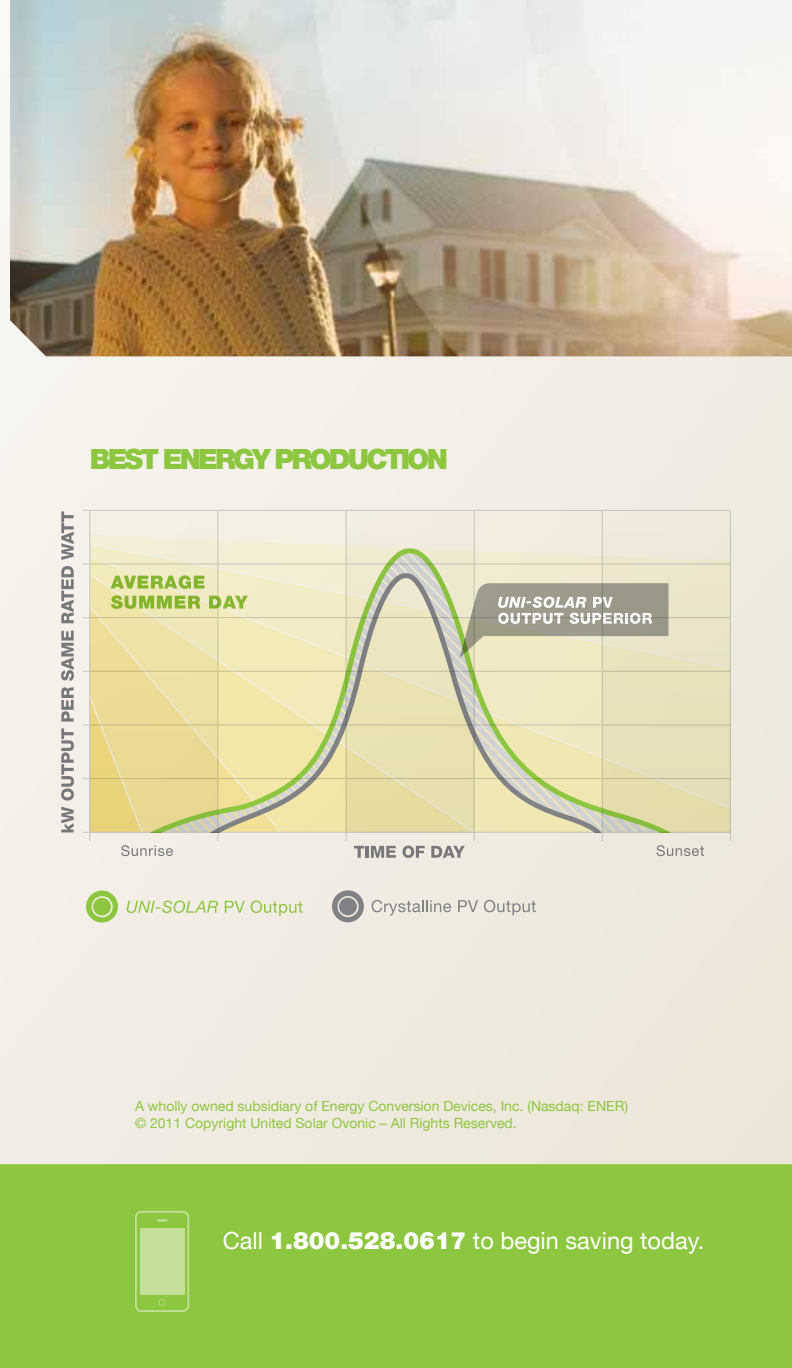
<style>
.page{position:relative;width:792px;height:1368px;background:#f1ece3}
.page>*{position:absolute;margin:0;border:0;box-sizing:border-box;transform-origin:0 0}
.t1{font:900 28px "Helvetica Neue";letter-spacing:-.1em;color:#8dc63f}
.t2{font:23.6px "Helvetica Neue LT";color:#fff}
.t3{font:14px/16.8px "Helvetica Neue LT";color:#8dc63f}
.s1{font-weight:900}
</style>
<div class="page">
<div style="left:0;top:1164px;width:792px;height:204px;background:#8dc63f"></div>
<img style="left:10px;top:0;width:782px;height:356px">
<svg style="left:218px;top:511px;width:384px;height:38px"></svg>
<svg style="left:121px;top:845px;width:52px;height:11px"></svg>
<svg style="left:657px;top:845px;width:47px;height:11px"></svg>
<svg style="left:354px;top:846px;width:42px;height:12px"></svg>
<svg style="left:402px;top:846px;width:23px;height:12px"></svg>
<svg style="left:431px;top:846px;width:34px;height:12px"></svg>
<svg style="left:61px;top:807px;width:13px;height:25px"></svg>
<svg style="left:61px;top:728px;width:13px;height:73px"></svg>
<svg style="left:61px;top:687px;width:13px;height:35px"></svg>
<svg style="left:61px;top:631px;width:13px;height:50px"></svg>
<svg style="left:61px;top:566px;width:13px;height:57px"></svg>
<svg style="left:61px;top:511px;width:13px;height:49px"></svg>
<svg style="left:127px;top:901px;width:91px;height:12px"></svg>
<svg style="left:225px;top:901px;width:20px;height:12px"></svg>
<svg style="left:251px;top:901px;width:52px;height:15px"></svg>
<svg style="left:372px;top:900px;width:79px;height:16px"></svg>
<svg style="left:458px;top:900px;width:20px;height:12px"></svg>
<svg style="left:484px;top:900px;width:52px;height:15px"></svg>
<svg style="left:86px;top:891px;width:32px;height:32px"></svg>
<div style="left:93px;top:898px;width:18px;height:18px;background:#8dc63f;border-radius:50%"></div>
<svg style="left:332px;top:890px;width:32px;height:32px"></svg>
<div style="left:339px;top:898px;width:18px;height:17px;background:#808285;border-radius:50%"></div>
<svg style="left:218px;top:549px;width:384px;height:283px;background:#e9e3b6"></svg>
<svg style="left:475px;top:583px;width:127px;height:75px;background:#c1bda9"></svg>
<svg style="left:90px;top:511px;width:127px;height:321px"></svg>
<svg style="left:347px;top:511px;width:127px;height:321px;background:#e0dcb5"></svg>
<svg style="left:603px;top:511px;width:127px;height:321px"></svg>
<hr style="left:83px;top:510px;width:647px;height:1px;background:#8b9299">
<hr style="left:83px;top:563px;width:647px;height:1px;background:#8b9299">
<hr style="left:83px;top:617px;width:647px;height:1px;background:#8b9299">
<hr style="left:83px;top:671px;width:647px;height:1px;background:#8b9299">
<hr style="left:83px;top:724px;width:647px;height:1px;background:#8b9299">
<hr style="left:83px;top:778px;width:647px;height:1px;background:#8b9299">
<hr style="left:83px;top:832px;width:647px;height:1px;background:#8b9299">
<hr style="left:89px;top:510px;width:1px;height:331px;background:#8b9299">
<hr style="left:217px;top:510px;width:1px;height:331px;background:#8b9299">
<hr style="left:346px;top:510px;width:1px;height:331px;background:#8b9299">
<hr style="left:474px;top:510px;width:1px;height:331px;background:#8b9299">
<hr style="left:602px;top:510px;width:1px;height:331px;background:#8b9299">
<hr style="left:730px;top:510px;width:1px;height:331px;background:#8b9299">
<svg style="left:135px;top:1211px;width:54px;height:101px"></svg>
<h1 class="t1" style="left:90px;top:443px;width:360px">BEST ENERGY PRODUCTION</h1>
<p class="t3" style="left:135px;top:1097px;width:494px">A wholly owned subsidiary of Energy Conversion Devices, Inc. (Nasdaq: ENER) © 2011 Copyright United Solar Ovonic – All Rights Reserved.</p>
<h2 class="t2" style="left:223px;top:1226px;width:483px">Call <span class="s1">1.800.528.0617</span> to begin saving today.</h2>
</div>
